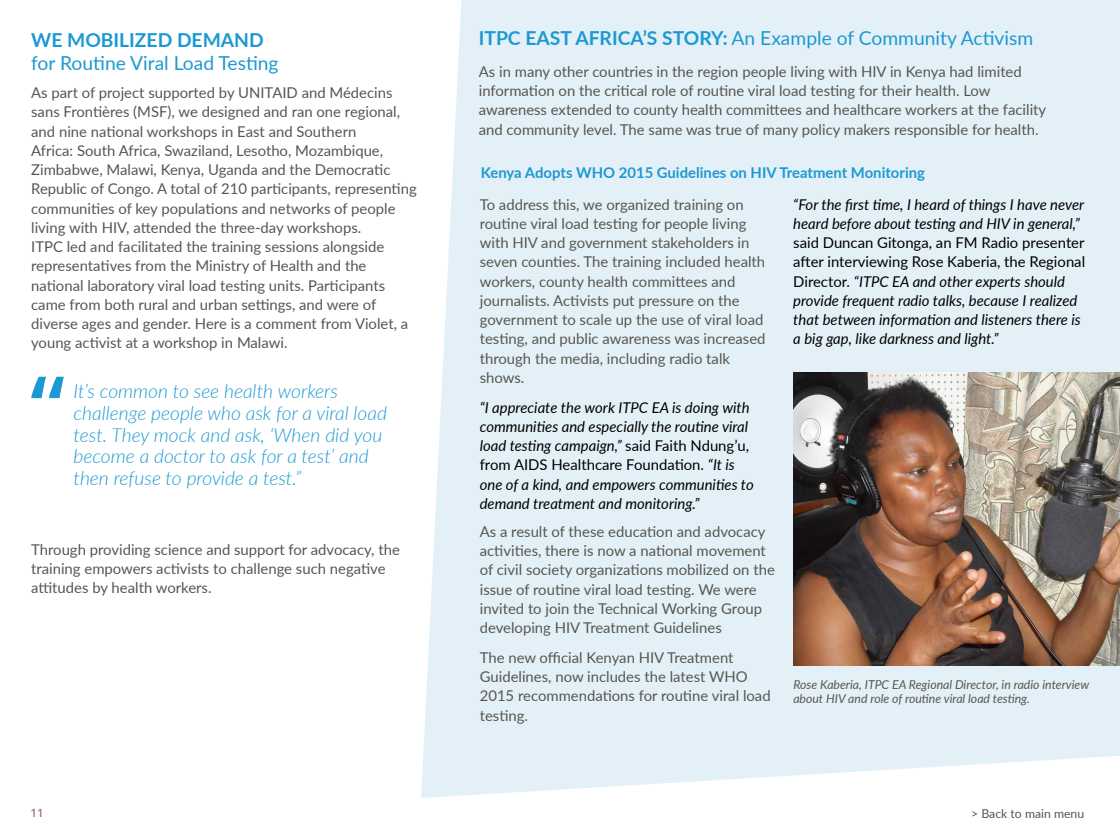
<style>
.page{position:relative;width:1120px;height:840px;background:#fff}
.page>*{position:absolute;margin:0;border:0;box-sizing:border-box;transform-origin:0 0}
.t1{font:italic 300 19.25px/21.9px "Lato";color:#1c99d2}
.t2{font:19.25px "Lato";color:#1c99d2}
.t3{font:700 19.25px "Lato";color:#1c99d2}
.t4{font:14.88px/19.2px "Lato";color:#575651}
.t5{font:italic 14.88px/19.2px "Lato";color:#000}
.t6{font:700 14.88px "Lato";color:#1c99d2}
.t7{font:italic 12.25px/14px "Lato";color:#575651}
.t8{font:12.25px "Lato";color:#575651}
.t9{font:600 11.38px "Open Sans";color:#997577}
.s1{font-weight:700}
.s2{font-style:normal}
</style>
<div class="page">
<div style="left:421px;top:0;width:699px;height:798px;background:#e4f0f7"></div>
<img style="left:793px;top:373px;width:327px;height:292px">
<svg style="left:31px;top:377px;width:33px;height:21px"></svg>
<p class="t3" style="left:31px;top:26px;width:230px">We Mobi lized Demand</p>
<p class="t2" style="left:31px;top:49px;width:249px">for Routine Viral Load Testing</p>
<p class="t4" style="left:31px;top:82px;width:387px">As part of project supported by U NITAID and Médecins sans Frontières (MSF), we designed and ran one regional, and nine national workshops in East and Southern<br>Africa: South Africa, Swaziland, Lesotho, Mozambique, Zimbabwe, Malawi, Kenya, Uganda and the Democratic Republic of Congo. A total of 210 participants, representing communities of key populations and networks of people living with HIV, attended the three-day workshops.<br>ITPC led and facilitated the training sessions alongside representatives from the Ministry of Health and the national laboratory viral load testing units. Participants came from both rural and urban settings, and were of diverse ages and gender. Here is a comment from Violet, a young activist at a workshop in Malawi.</p>
<p class="t1" style="left:74px;top:379px;width:315px">It’s common to see health workers challenge people who ask for a viral load test. They mock and ask, ‘When did you become a doctor to ask for a test’ and then refuse to provide a test.”</p>
<p class="t4" style="left:31px;top:539px;width:370px">Through providing science and support for advocacy, the training empowers activists to challenge such negative attitudes by health workers.</p>
<p class="t3" style="left:479px;top:24px;width:109px">ITPC East Afric</p>
<p class="t3" style="left:630px;top:24px;width:57px">a’s stor</p>
<p class="t2" style="left:711px;top:24px;width:324px"><span class="s1">y:</span> An Example of Community Activism</p>
<p class="t4" style="left:479px;top:61px;width:569px">As in many other countries in the region people living with HIV in Kenya had limited information on the critical role of routine viral load testing for their health. Low awareness extended to county health committees and healthcare workers at the facility and community level. The same was true of many policy makers responsible for health.</p>
<p class="t6" style="left:481px;top:162px;width:446px">Kenya Adopts WHO 2015 Guidelines on HIV Treatment Monitoring</p>
<p class="t4" style="left:480px;top:194px;width:287px">To address this, we organized training on routine viral load testing for people living with HIV and government stakeholders in seven counties. The training included health workers, county health committees and journalists. Activists put pressure on the government to scale up the use of viral load testing, and public awareness was increased through the media, including radio talk shows.</p>
<p class="t5" style="left:480px;top:397px;width:276px">“I appreciate the work ITPC EA is doing with communities and especially the routine viral load testing campaign,” <span class="s2">said Faith Ndung’u, from AIDS Healthcare Foundation.</span> “It is one of a kind, and empowers communities to demand treatment and monitoring.”</p>
<p class="t4" style="left:480px;top:521px;width:297px">As a result of these education and advocacy activities, there is now a national movement of civil society organizations mobilized on the issue of routine viral load testing. We were invited to join the Technical Working Group developing HIV Treatment Guidelines</p>
<p class="t4" style="left:480px;top:647px;width:292px">The new official Kenyan HIV Treatment Guidelines, now includes the latest WHO 2015 recommendations for routine viral load testing.</p>
<p class="t5" style="left:793px;top:194px;width:292px">“For the first time, I heard of things I have never heard before about testing and HIV in general,”</p>
<p class="t5" style="left:793px;top:233px;width:293px"><span class="s2">said Duncan Gitonga, an FM Radio presenter after interviewing Rose Kaberia, the Regional Director.</span> “ITPC EA and other experts should provide frequent radio talks, because I realized that between information and listeners there is a big gap, like darkness and light.”</p>
<p class="t7" style="left:793px;top:677px;width:297px">Rose Kaberia, ITPC EA Regional Director, in radio interview about HIV and role of routine viral load testing.</p>
<p class="t9" style="left:31px;top:805px;width:14px">11</p>
<p class="t8" style="left:971px;top:805px;width:115px">&gt; Back to main menu</p>
</div>
